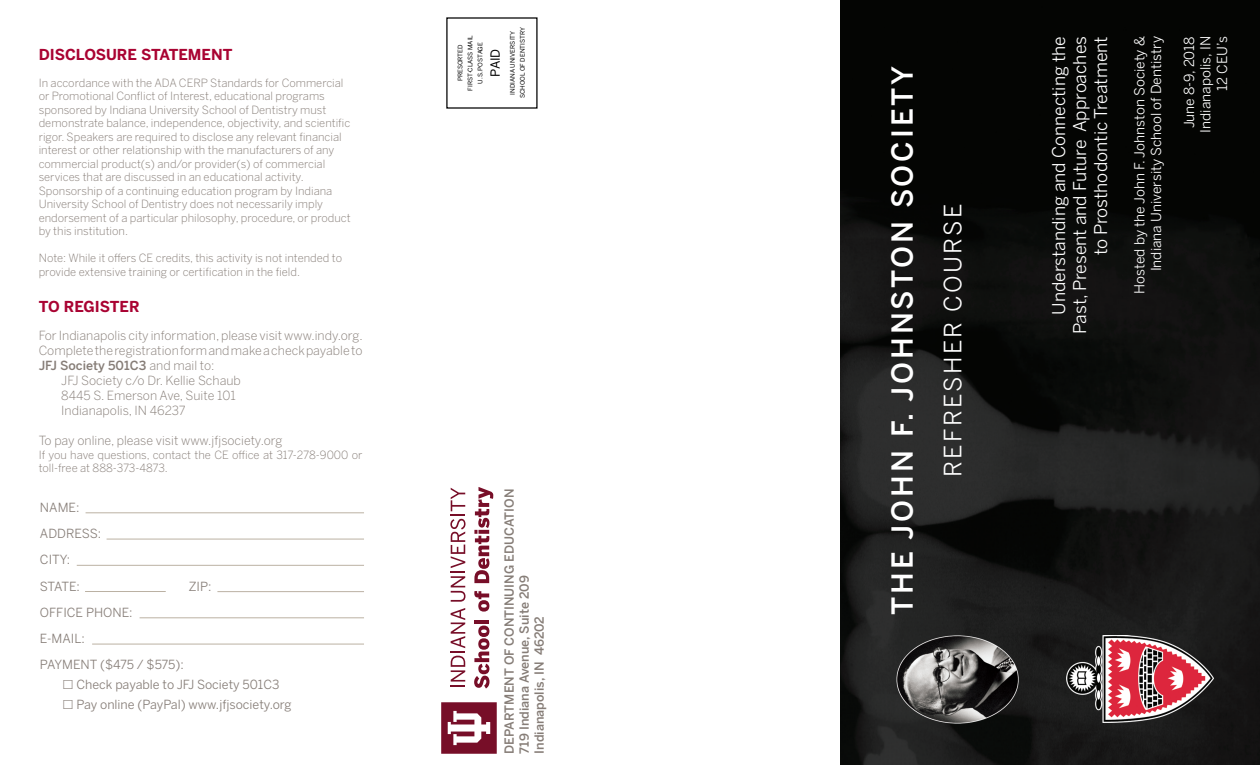
<style>
.page{position:relative;width:1260px;height:765px;background:#fff}
.page>*{position:absolute;margin:0;border:0;box-sizing:border-box;transform-origin:0 0}
.t1{font:500 28.75px "Benton Sans";letter-spacing:.1em;color:#fff}
.t2{font:23.75px "Benton Sans";letter-spacing:.1em;color:#fff}
.t3{font:17.5px "Benton Sans";color:#fff}
.t4{font:700 15px "Benton Sans";color:#a90332}
.t5{font:13.75px "Benton Sans";color:#fff}
.t6{font:300 12.5px/15px "Benton Sans";color:#867d77;text-align:justify}
.t7{font:12.5px "Benton Sans";color:#867d77}
.t8{font:500 12.5px "Benton Sans";color:#867d77}
.t9{font:12.5px "Benton Sans";letter-spacing:-.025em;color:#867d77}
.t10{font:12.5px "Benton Sans";color:#000}
.t11{font:300 11.25px/13.5px "Benton Sans";color:#867d77}
.t12{font:6.25px/10px "Benton Sans";color:#000;text-align:center}
.s1{font-weight:500}
</style>
<div class="page">
<img style="left:841px;top:0;width:419px;height:765px">
<img style="left:1066px;top:635px;width:147px;height:88px">
<hr style="left:86px;top:513px;width:278px;height:1px;background:#bbb1a3">
<hr style="left:107px;top:539px;width:257px;height:1px;background:#bbb1a3">
<hr style="left:77px;top:565px;width:287px;height:1px;background:#bbb1a3">
<hr style="left:85px;top:591px;width:81px;height:1px;background:#bbb1a3">
<hr style="left:217px;top:591px;width:147px;height:1px;background:#bbb1a3">
<hr style="left:140px;top:618px;width:224px;height:1px;background:#bbb1a3">
<hr style="left:92px;top:644px;width:272px;height:1px;background:#bbb1a3">
<svg style="left:441px;top:702px;width:56px;height:52px"></svg>
<svg style="left:451px;top:608px;width:14px;height:79px"></svg>
<svg style="left:450px;top:488px;width:16px;height:114px"></svg>
<svg style="left:474px;top:626px;width:15px;height:63px"></svg>
<hr style="left:474px;top:620px;width:15px;height:4px;background:#770e28">
<svg style="left:474px;top:591px;width:15px;height:21px"></svg>
<svg style="left:474px;top:487px;width:19px;height:96px"></svg>
<img style="left:896px;top:634px;width:124px;height:90px">
<p class="t4" style="left:39px;top:45px;width:195px">DISCLOSURE STATEMENT</p>
<p class="t11" style="left:39px;top:76px;width:313px">In accordance with the ADA CERP Standards for Commercial or Promotional Conflict of Interest, educational programs sponsored by Indiana University School of Dentistry must demonstrate balance, independence, objectivity, and scientific rigor. Speakers are required to disclose any relevant financial interest or other relationship with the manufacturers of any commercial product(s) and/or provider(s) of commercial services that are discussed in an educational activity.</p>
<p class="t11" style="left:39px;top:184px;width:314px">Sponsorship of a continuing education program by Indiana University School of Dentistry does not necessarily imply endorsement of a particular philosophy, procedure, or product by this institution.</p>
<p class="t11" style="left:39px;top:251px;width:305px">Note: While it offers CE credits, this activity is not intended to provide extensive training or certification in the field.</p>
<p class="t4" style="left:39px;top:297px;width:102px">TO REGISTER</p>
<p class="t6" style="left:39px;top:328px;width:326px">For Indianapolis city information, please visit www.indy.org.<br>Complete the registration form and make a check payable to <span class="s1">JFJ Society 501C3</span> and mail to:</p>
<p class="t6" style="left:61px;top:373px;width:181px">JFJ Society c/o Dr. Kellie Schaub</p>
<p class="t6" style="left:61px;top:388px;width:176px">8445 S. Emerson Ave, Suite 101</p>
<p class="t6" style="left:61px;top:403px;width:126px">Indianapolis, IN 46237</p>
<p class="t6" style="left:39px;top:433px;width:245px">To pay online, please visit www.jfjsociety.org</p>
<p class="t11" style="left:39px;top:448px;width:325px">If you have questions, contact the CE office at 317-278-9000 or toll-free at 888-373-4873.</p>
<p class="t7" style="left:40px;top:500px;width:41px">NAME:</p>
<p class="t7" style="left:40px;top:526px;width:63px">ADDRESS:</p>
<p class="t7" style="left:40px;top:552px;width:32px">CITY:</p>
<p class="t7" style="left:40px;top:579px;width:42px">STATE:</p>
<p class="t7" style="left:189px;top:579px;width:24px">ZIP:</p>
<p class="t7" style="left:40px;top:605px;width:94px">OFFICE PHONE:</p>
<p class="t7" style="left:40px;top:631px;width:46px">E-MAIL:</p>
<p class="t9" style="left:40px;top:657px;width:145px">PAYMENT ($475 / $575):</p>
<p class="t7" style="left:76px;top:677px;width:205px">Check payable to JFJ Society 501C3</p>
<p class="t7" style="left:76px;top:697px;width:217px">Pay online (PayPal) www.jfjsociety.org</p>
<p class="t12" style="left:455px;top:91px;width:57px;rotate:-90deg">PRESORTED<br>FIRST-CLASS MAIL<br>U.S. POSTAGE</p>
<p class="t10" style="left:488px;top:77px;width:30px;rotate:-90deg">PAID</p>
<p class="t12" style="left:508px;top:98px;width:73px;rotate:-90deg">INDIANA UNIVERSITY<br>SCHOOL OF DENTISTRY</p>
<p class="t8" style="left:501px;top:754px;width:266px;rotate:-90deg">DEPARTMENT OF CONTINUING EDUCATION</p>
<p class="t8" style="left:516px;top:754px;width:180px;rotate:-90deg">719 Indiana Avenue, Suite 209</p>
<p class="t8" style="left:531px;top:754px;width:139px;rotate:-90deg">Indianapolis, IN 46202</p>
<p class="t1" style="left:885px;top:615px;width:551px;rotate:-90deg">THE JOHN F. JOHNSTON SOCIETY</p>
<p class="t2" style="left:939px;top:477px;width:275px;rotate:-90deg">REFRESHER COURSE</p>
<p class="t3" style="left:1048px;top:315px;width:280px;rotate:-90deg">Understanding and Connecting the</p>
<p class="t3" style="left:1069px;top:334px;width:300px;rotate:-90deg">Past, Present and Future Approaches</p>
<p class="t3" style="left:1090px;top:255px;width:221px;rotate:-90deg">to Prosthodontic Treatment</p>
<p class="t5" style="left:1131px;top:294px;width:259px;rotate:-90deg">Hosted by the John F. Johnston Society &amp;</p>
<p class="t5" style="left:1148px;top:271px;width:237px;rotate:-90deg">Indiana University School of Dentistry</p>
<p class="t5" style="left:1181px;top:128px;width:94px;rotate:-90deg">June 8-9, 2018</p>
<p class="t5" style="left:1197px;top:133px;width:98px;rotate:-90deg">Indianapolis, IN</p>
<p class="t5" style="left:1214px;top:91px;width:56px;rotate:-90deg">12 CEU’s</p>
</div>
